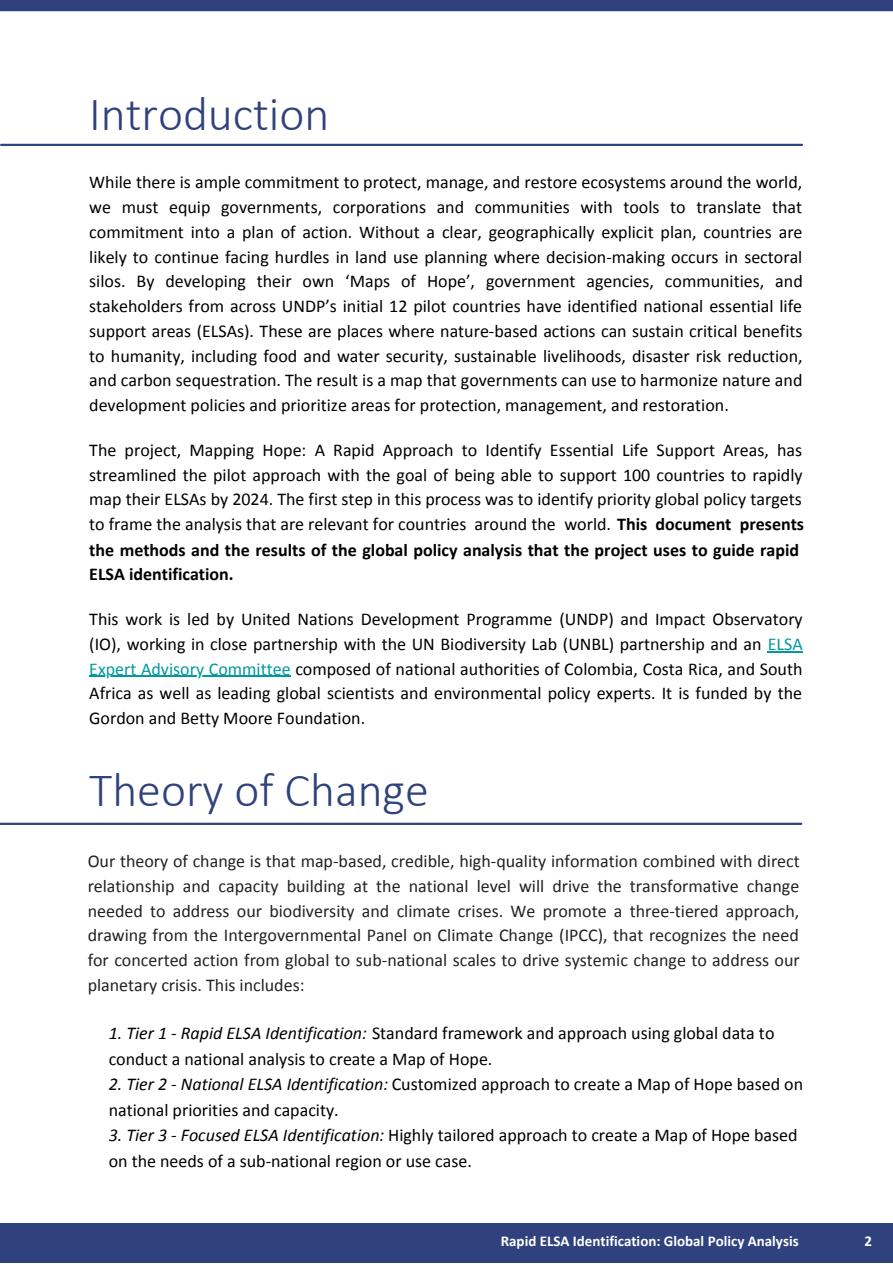
<style>
.page{position:relative;width:893px;height:1264px;background:#fff}
.page>*{position:absolute;margin:0;border:0;box-sizing:border-box;transform-origin:0 0}
.t1{font:300 48px "Calibri";color:#30427d}
.t2{font:18px/24.8px "Calibri";color:#000;text-align:justify}
.t3{font:18px/24.8px "Calibri";color:#222;text-align:justify}
.t4{font:700 18px/24.8px "Calibri";color:#000}
.t5{font:700 15px "Calibri";color:#fff}
.s1{font-weight:700}
.s2{color:#03989e}
.s3{font-style:italic}
</style>
<div class="page">
<div style="left:0;top:1223px;width:892px;height:39px;background:#30427d"></div>
<hr style="left:1px;top:144px;width:800px;height:2px;background:#30427d">
<hr style="left:0;top:822px;width:801px;height:3px;background:#30427d">
<hr style="left:767px;top:651px;width:35px;height:1px;background:#03989e">
<hr style="left:89px;top:675px;width:202px;height:2px;background:#03989e">
<div style="left:0;top:0;width:892px;height:11px;background:#30427d"></div>
<h1 class="t1" style="left:89px;top:94px;width:242px">Introduction</h1>
<p class="t2" style="left:89px;top:171px;width:715px">While there is ample commitment to protect, manage, and restore ecosystems around the world, we must equip governments, corporations and communities with tools to translate that commitment into a plan of action. Without a clear, geographically explicit plan, countries are likely to continue facing hurdles in land use planning where decision-making occurs in sectoral silos. By developing their own ‘Maps of Hope’, government agencies, communities, and stakeholders from across UNDP’s initial 12 pilot countries have identified national essential life support areas (ELSAs). These are places where nature-based actions can sustain critical benefits to humanity, including food and water security, sustainable livelihoods, disaster risk reduction, and carbon sequestration. The result is a map that governments can use to harmonize nature and development policies and prioritize areas for protection, management, and restoration.</p>
<p class="t2" style="left:89px;top:439px;width:716px;text-align:left">The project, Mapping Hope: A Rapid Approach to Identify Essential Life Support Areas, has streamlined the pilot approach with the goal of being able to support 100 countries to rapidly map their ELSAs by 2024. The first step in this process was to identify priority global policy targets to frame the analysis that are relevant for countries around the world. <span class="s1">This document presents</span></p>
<p class="t4" style="left:89px;top:538px;width:711px">the methods and the results of the global policy analysis that the project uses to guide rapid<br>ELSA identification.</p>
<p class="t2" style="left:89px;top:608px;width:715px">This work is led by United Nations Development Programme (UNDP) and Impact Observatory (IO), working in close partnership with the UN Biodiversity Lab (UNBL) partnership and an <span class="s2">ELSA Expert Advisory Committee</span> composed of national authorities of Colombia, Costa Rica, and South Africa as well as leading global scientists and environmental policy experts. It is funded by the Gordon and Betty Moore Foundation.</p>
<h1 class="t1" style="left:89px;top:770px;width:341px">Theory of Change</h1>
<p class="t3" style="left:88px;top:850px;width:713px">Our theory of change is that map-based, credible, high-quality information combined with direct relationship and capacity building at the national level will drive the transformative change needed to address our biodiversity and climate crises. We promote a three-tiered approach, drawing from the Intergovernmental Panel on Climate Change (IPCC), that recognizes the need for concerted action from global to sub-national scales to drive systemic change to address our planetary crisis. This includes:</p>
<p class="t2" style="left:109px;top:1021px;width:667px"><span class="s3">1. Tier 1 - Rapid ELSA Identification:</span> Standard framework and approach using global data to</p>
<p class="t2" style="left:109px;top:1073px;width:696px"><span class="s3">2. Tier 2 - National ELSA Identification:</span> Customized approach to create a Map of Hope based on</p>
<p class="t2" style="left:109px;top:1124px;width:690px"><span class="s3">3. Tier 3 - Focused ELSA Identification:</span> Highly tailored approach to create a Map of Hope based</p>
<p class="t2" style="left:109px;top:1047px;width:385px">conduct a national analysis to create a Map of Hope.</p>
<p class="t2" style="left:109px;top:1098px;width:231px">national priorities and capacity.</p>
<p class="t2" style="left:109px;top:1150px;width:365px">on the needs of a sub-national region or use case.</p>
<p class="t5" style="left:501px;top:1234px;width:299px">Rapid ELSA Identification: Global Policy Analysis</p>
<p class="t5" style="left:864px;top:1234px;width:9px">2</p>
</div>
